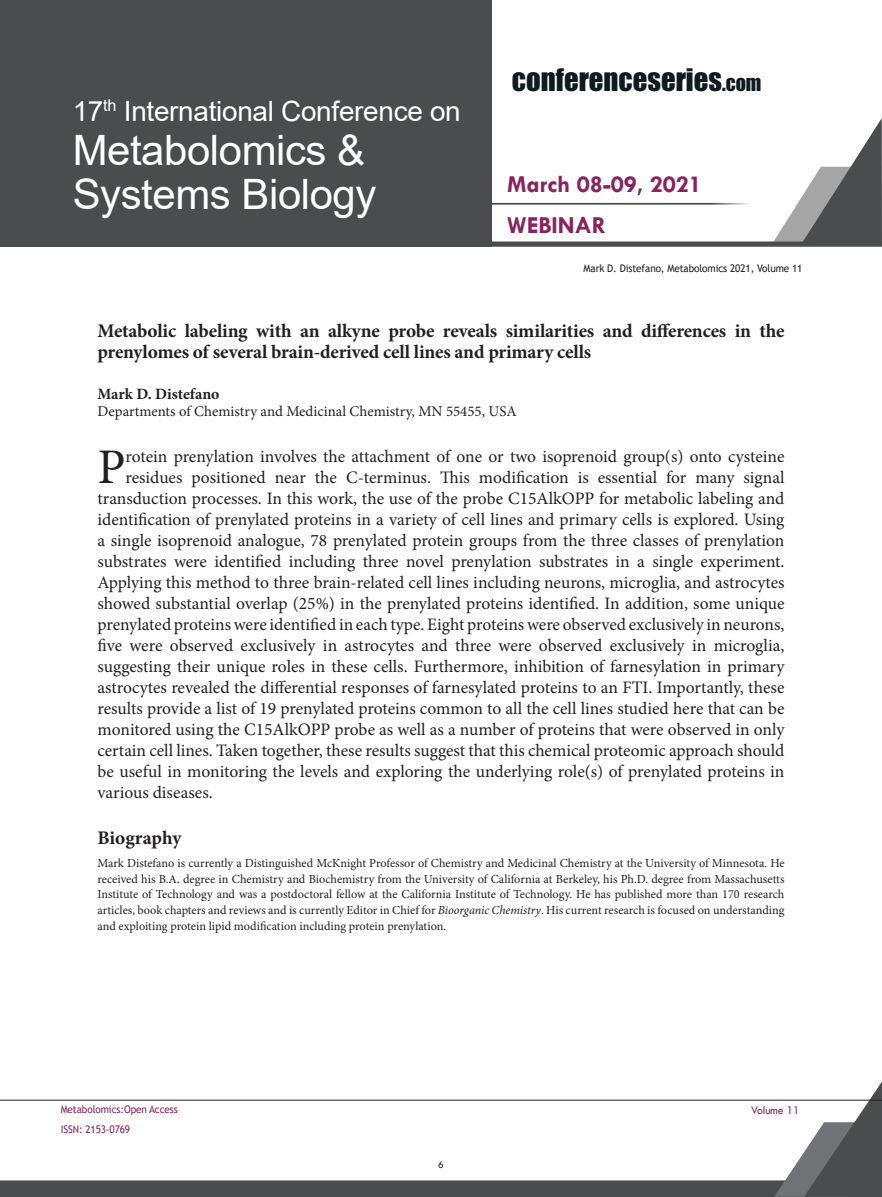
<style>
.page{position:relative;width:882px;height:1197px;background:#fff}
.page>*{position:absolute;margin:0;border:0;box-sizing:border-box;transform-origin:0 0}
.t1{font:49.88px "Minion Pro";color:#231f20}
.t2{font:41.82px/44.1px "Arial";letter-spacing:-.01em;color:#fff}
.t3{font:28.7px "Impact";color:#101a21}
.t4{font:27.82px "Arial";letter-spacing:-.01em;color:#fff}
.t5{font:700 24.68px/41.1px "Tw Cen";color:#872460}
.Bio_Heading{font:700 19.25px/21px "Minion Pro";letter-spacing:-.01em;color:#231f20}
.t6{font:17.5px "Minion Pro";color:#231f20}
.Name{font:700 15.75px "Minion Pro";letter-spacing:-.005em;color:#231f20}
.Affiliation{font:14.88px "Minion Pro";color:#231f20}
.Biography{font:12.25px/15.8px "Minion Pro";color:#231f20;text-align:justify}
.t7{font:12.25px "Tw Cen";letter-spacing:-.01em;color:#872460;scale:.95 1}
.t8{font:10.5px "Trebuchet MS";letter-spacing:-.01em;color:#231f20;scale:.95 1}
.t9{font:10.5px "Trebuchet MS";letter-spacing:-.01em;color:#872460;scale:.95 1}
.t10{font:10.5px "Tw Cen";color:#001f56;scale:.95 1}
.s1{font-size:20.12px}
.s2{font-style:italic}
</style>
<div class="page">
<div style="left:0;top:0;width:492px;height:247px;background:#4b4c4d"></div>
<svg style="left:492px;top:118px;width:390px;height:129px"></svg>
<hr style="left:486px;top:203px;width:280px;height:2px;background:#4b4c4d">
<svg style="left:0;top:1081px;width:882px;height:116px"></svg>
<hr style="left:0;top:1100px;width:882px;height:1px;background:#231f20">
<h3 class="t4" style="left:73px;top:92px;width:390px">17<sup>th</sup> International Conference on</h3>
<h2 class="t2" style="left:73px;top:128px;width:305px">Metabolomics &amp;<br>Systems Biology</h2>
<h3 class="t3" style="left:512px;top:57px;width:251px">CONFERENCESERIES<span class="s1">.COM</span></h3>
<h3 class="t5" style="left:507px;top:163px;width:196px">March 08-09, 2021<br>WEBINAR</h3>
<p class="t8" style="left:584px;top:262px;width:232px">Mark D. Distefano, Metabolomics 2021, Volume 11</p>
<p class="Bio_Heading" style="left:97px;top:320px;width:689px">Metabolic labeling with an alkyne probe reveals similarities and differences in the prenylomes of several brain-derived cell lines and primary cells</p>
<p class="Name" style="left:97px;top:382px;width:124px">Mark D. Distefano</p>
<p class="Affiliation" style="left:97px;top:401px;width:421px">Departments of Chemistry and Medicinal Chemistry, MN 55455, USA</p>
<p class="t1" style="left:97px;top:434px;width:30px">P</p>
<p class="t6" style="left:126px;top:445px;width:660px">rotein prenylation involves the attachment of one or two isoprenoid group(s) onto cysteine</p>
<p class="t6" style="left:126px;top:466px;width:661px">residues positioned near the C-terminus. This modification is essential for many signal</p>
<p class="t6" style="left:97px;top:487px;width:688px">transduction processes. In this work, the use of the probe C15AlkOPP for metabolic labeling and</p>
<p class="t6" style="left:97px;top:508px;width:688px">identification of prenylated proteins in a variety of cell lines and primary cells is explored. Using</p>
<p class="t6" style="left:97px;top:529px;width:689px">a single isoprenoid analogue, 78 prenylated protein groups from the three classes of prenylation</p>
<p class="t6" style="left:97px;top:550px;width:689px">substrates were identified including three novel prenylation substrates in a single experiment.</p>
<p class="t6" style="left:97px;top:571px;width:689px">Applying this method to three brain-related cell lines including neurons, microglia, and astrocytes</p>
<p class="t6" style="left:97px;top:592px;width:689px">showed substantial overlap (25%) in the prenylated proteins identified. In addition, some unique</p>
<p class="t6" style="left:97px;top:613px;width:689px">prenylated proteins were identified in each type. Eight proteins were observed exclusively in neurons,</p>
<p class="t6" style="left:97px;top:634px;width:688px">five were observed exclusively in astrocytes and three were observed exclusively in microglia,</p>
<p class="t6" style="left:97px;top:655px;width:689px">suggesting their unique roles in these cells. Furthermore, inhibition of farnesylation in primary</p>
<p class="t6" style="left:97px;top:676px;width:689px">astrocytes revealed the differential responses of farnesylated proteins to an FTI. Importantly, these</p>
<p class="t6" style="left:97px;top:697px;width:689px">results provide a list of 19 prenylated proteins common to all the cell lines studied here that can be</p>
<p class="t6" style="left:97px;top:718px;width:689px">monitored using the C15AlkOPP probe as well as a number of proteins that were observed in only</p>
<p class="t6" style="left:97px;top:739px;width:689px">certain cell lines. Taken together, these results suggest that this chemical proteomic approach should</p>
<p class="t6" style="left:97px;top:760px;width:689px">be useful in monitoring the levels and exploring the underlying role(s) of prenylated proteins in</p>
<p class="t6" style="left:97px;top:781px;width:117px">various diseases.</p>
<p class="Bio_Heading" style="left:97px;top:827px;width:85px">Biography</p>
<p class="Biography" style="left:97px;top:855px;width:689px">Mark Distefano is currently a Distinguished McKnight Professor of Chemistry and Medicinal Chemistry at the University of Minnesota. He received his B.A. degree in Chemistry and Biochemistry from the University of California at Berkeley, his Ph.D. degree from Massachusetts Institute of Technology and was a postdoctoral fellow at the California Institute of Technology. He has published more than 170 research articles, book chapters and reviews and is currently Editor in Chief for <span class="s2">Bioorganic Chemistry</span>. His current research is focused on understanding and exploiting protein lipid modification including protein prenylation.</p>
<p class="t9" style="left:61px;top:1103px;width:125px">Metabolomics:Open Access</p>
<p class="t7" style="left:751px;top:1103px;width:53px">Volume 11</p>
<p class="t9" style="left:61px;top:1123px;width:75px">ISSN: 2153-0769</p>
<p class="t10" style="left:438px;top:1159px;width:7px">6</p>
</div>
